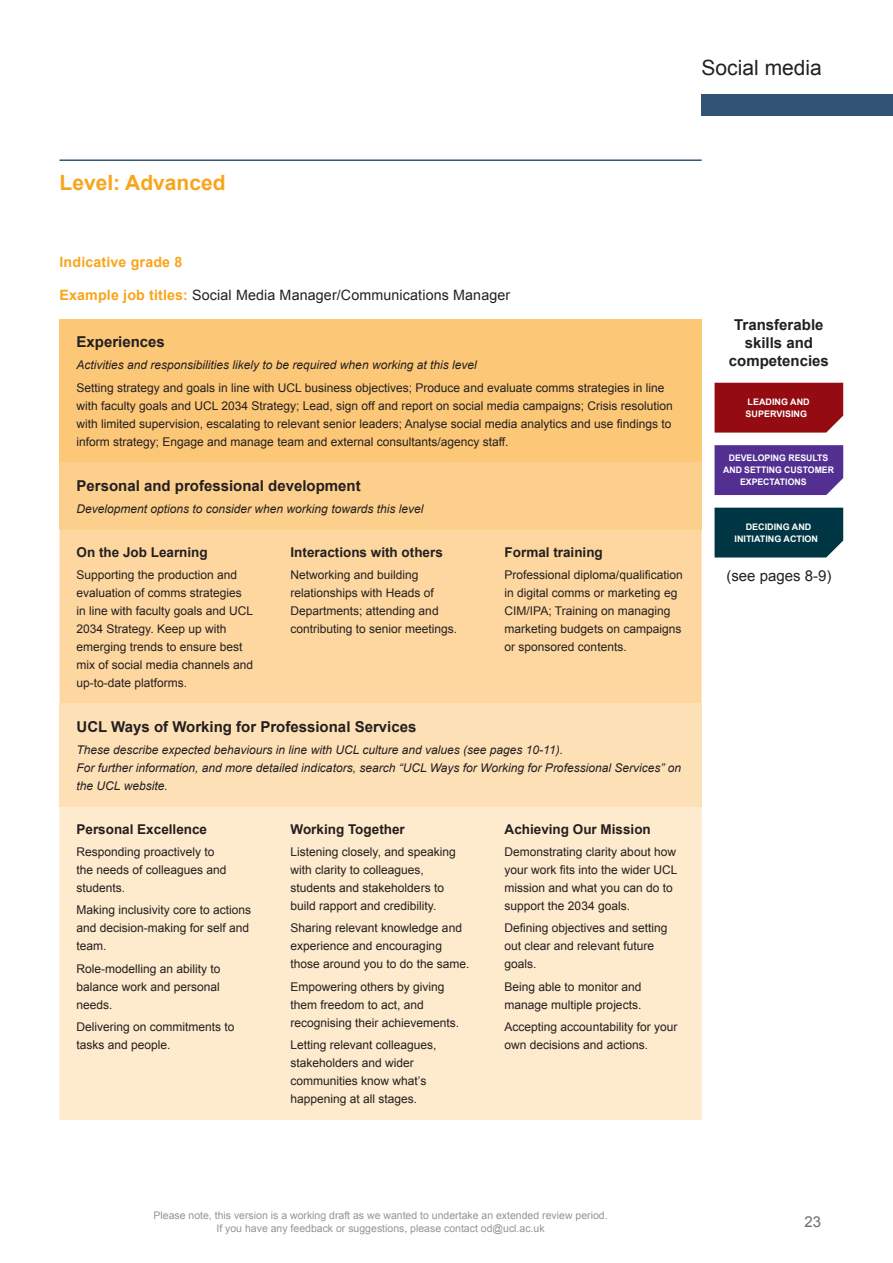
<style>
.page{position:relative;width:893px;height:1263px;background:#fff}
.page>*{position:absolute;margin:0;border:0;box-sizing:border-box;transform-origin:0 0}
.t1{font:700 21px "Arial";color:#f9a51b}
.t2{font:21px "Arial";color:#231f20}
.t3{font:700 15px/18px "Arial";color:#231f20;text-align:center}
.t4{font:15px "Arial";color:#231f20}
.t5{font:15px "Arial";color:#6c6d70}
.t6{font:14.25px "Arial";letter-spacing:.01em;color:#231f20}
.t7{font:700 14.25px "Arial";letter-spacing:.01em;color:#f9a51b}
.t8{font:700 13.5px "Arial";color:#231f20}
.t9{font:12px/18px "Arial";color:#231f20}
.t10{font:italic 12px/18px "Arial";color:#231f20}
.t11{font:10.5px/12.6px "Arial";color:#939598;text-align:center}
.t12{font:700 9px/12px "Arial";color:#fff;text-align:center}
.s1{font-weight:700;color:#f9a51b}
</style>
<div class="page">
<div style="left:702px;top:95px;width:191px;height:21px;background:#325373"></div>
<hr style="left:60px;top:159px;width:642px;height:2px;background:#325373">
<div style="left:60px;top:319px;width:642px;height:144px;background:#fdc778"></div>
<div style="left:60px;top:463px;width:642px;height:67px;background:#fdcf8c"></div>
<div style="left:60px;top:530px;width:642px;height:174px;background:#fed7a0"></div>
<div style="left:60px;top:704px;width:642px;height:103px;background:#fee0b6"></div>
<div style="left:60px;top:807px;width:642px;height:313px;background:#feeacc"></div>
<div style="left:715px;top:508px;width:128px;height:49px;background:#003543"></div>
<div style="left:715px;top:383px;width:128px;height:50px;background:#940c12"></div>
<div style="left:715px;top:445px;width:128px;height:50px;background:#522f90"></div>
<h1 class="t2" style="left:702px;top:54px;width:122px">Social media</h1>
<h1 class="t1" style="left:60px;top:169px;width:168px">Level: Advanced</h1>
<p class="t7" style="left:60px;top:252px;width:124px">Indicative grade 8</p>
<p class="t6" style="left:60px;top:286px;width:452px"><span class="s1">Example job titles:</span> Social Media Manager/Communications Manager</p>
<p class="t3" style="left:77px;top:333px;width:90px">Experiences</p>
<p class="t10" style="left:77px;top:356px;width:402px">Activities and responsibilities likely to be required when working at this level</p>
<p class="t9" style="left:77px;top:378px;width:598px">Setting strategy and goals in line with UCL business objectives; Produce and evaluate comms strategies in line with faculty goals and UCL 2034 Strategy; Lead, sign off and report on social media campaigns; Crisis resolution with limited supervision, escalating to relevant senior leaders; Analyse social media analytics and use findings to inform strategy; Engage and manage team and external consultants/agency staff.</p>
<p class="t3" style="left:77px;top:477px;width:286px">Personal and professional development</p>
<p class="t10" style="left:77px;top:500px;width:348px">Development options to consider when working towards this level</p>
<p class="t8" style="left:77px;top:543px;width:133px">On the Job Learning</p>
<p class="t9" style="left:77px;top:566px;width:178px">Supporting the production and evaluation of comms strategies in line with faculty goals and UCL<br>2034 Strategy. Keep up with emerging trends to ensure best mix of social media channels and up-to-date platforms.</p>
<p class="t8" style="left:291px;top:543px;width:154px">Interactions with others</p>
<p class="t9" style="left:291px;top:566px;width:168px">Networking and building relationships with Heads of<br>Departments; attending and contributing to senior meetings.</p>
<p class="t8" style="left:505px;top:543px;width:100px">Formal training</p>
<p class="t9" style="left:505px;top:566px;width:180px">Professional diploma/qualification in digital comms or marketing eg<br>CIM/IPA; Training on managing marketing budgets on campaigns or sponsored contents.</p>
<p class="t3" style="left:77px;top:718px;width:341px">UCL Ways of Working for Professional Services</p>
<p class="t10" style="left:77px;top:741px;width:606px">These describe expected behaviours in line with UCL culture and values (see pages 10-11).<br>For further information, and more detailed indicators, search “UCL Ways for Working for Professional Services” on the UCL website.</p>
<p class="t8" style="left:77px;top:820px;width:132px">Personal Excellence</p>
<p class="t9" style="left:77px;top:843px;width:152px">Responding proactively to the needs of colleagues and students.</p>
<p class="t9" style="left:77px;top:901px;width:176px">Making inclusivity core to actions and decision-making for self and team.</p>
<p class="t9" style="left:77px;top:959px;width:146px;text-align:justify">Role-modelling an ability to balance work and personal needs.</p>
<p class="t9" style="left:77px;top:1018px;width:160px">Delivering on commitments to tasks and people.</p>
<p class="t8" style="left:505px;top:820px;width:148px">Achieving Our Mission</p>
<p class="t9" style="left:505px;top:843px;width:174px">Demonstrating clarity about how your work fits into the wider UCL mission and what you can do to support the 2034 goals.</p>
<p class="t9" style="left:505px;top:919px;width:164px">Defining objectives and setting out clear and relevant future goals.</p>
<p class="t9" style="left:505px;top:977px;width:138px">Being able to monitor and manage multiple projects.</p>
<p class="t9" style="left:505px;top:1018px;width:174px">Accepting accountability for your own decisions and actions.</p>
<p class="t8" style="left:291px;top:820px;width:116px">Working Together</p>
<p class="t9" style="left:291px;top:843px;width:167px">Listening closely, and speaking with clarity to colleagues, students and stakeholders to build rapport and credibility.</p>
<p class="t9" style="left:291px;top:919px;width:180px">Sharing relevant knowledge and experience and encouraging those around you to do the same.</p>
<p class="t9" style="left:291px;top:977px;width:170px">Empowering others by giving them freedom to act, and recognising their achievements.</p>
<p class="t9" style="left:291px;top:1036px;width:148px">Letting relevant colleagues, stakeholders and wider communities know what’s happening at all stages.</p>
<p class="t3" style="left:729px;top:316px;width:102px">Transferable skills and competencies</p>
<p class="t12" style="left:746px;top:396px;width:66px;text-align:left">LEADING AND<br>SUPERVISING</p>
<p class="t12" style="left:729px;top:452px;width:101px">DEVELOPING RESULTS</p>
<p class="t12" style="left:723px;top:464px;width:112px">AND SETTING CUSTOMER</p>
<p class="t12" style="left:740px;top:476px;width:68px">EXPECTATIONS</p>
<p class="t12" style="left:735px;top:521px;width:85px">DECIDING AND<br>INITIATING ACTION</p>
<p class="t4" style="left:726px;top:566px;width:107px">(see pages 8-9)</p>
<p class="t11" style="left:154px;top:1209px;width:456px">Please note, this version is a working draft as we wanted to undertake an extended review period.<br>If you have any feedback or suggestions, please contact od@ucl.ac.uk</p>
<p class="t5" style="left:804px;top:1212px;width:18px">23</p>
</div>
